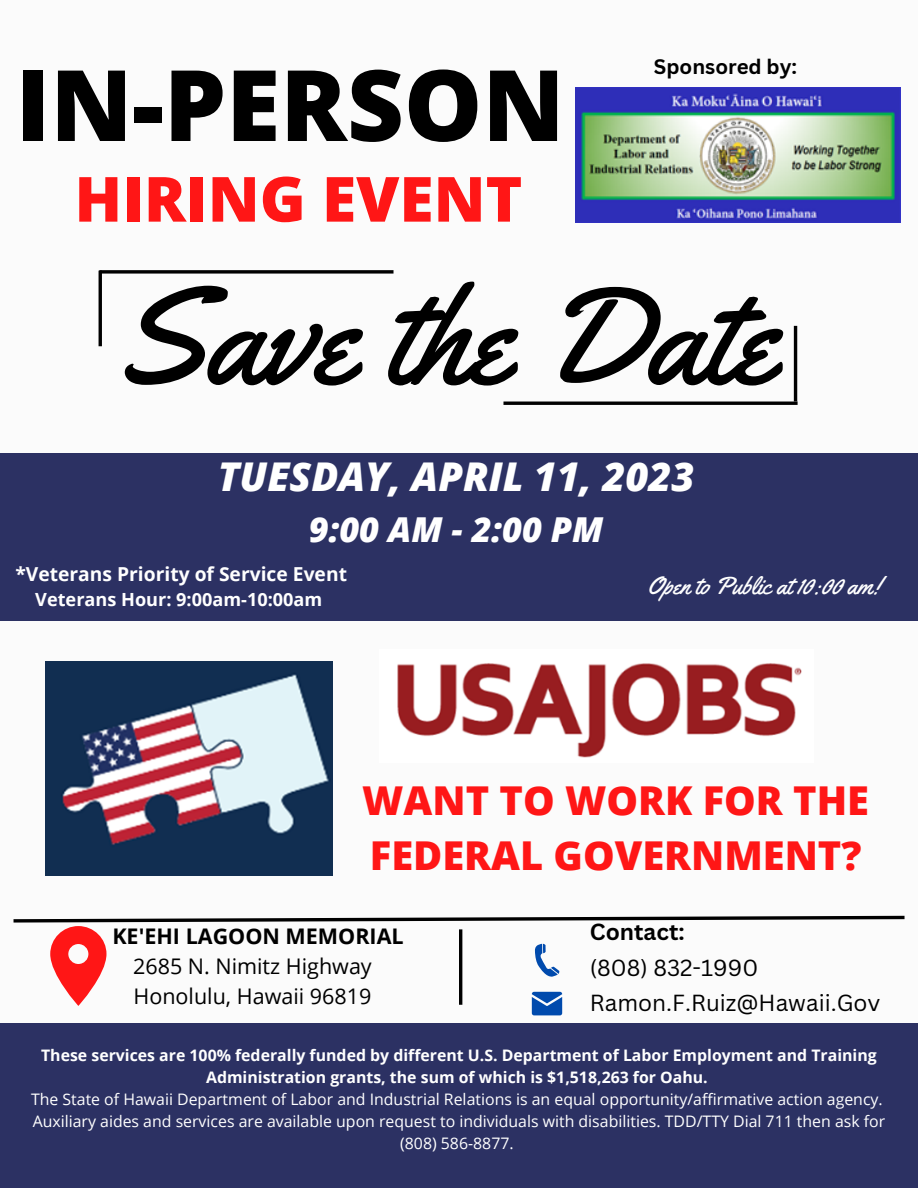
<style>
.page{position:relative;width:918px;height:1188px;background:#fbfbfb}
.page>*{position:absolute;margin:0;border:0;box-sizing:border-box;transform-origin:0 0}
.t1{font:137.1px "Yellowtail";color:#000}
.t2{font:800 98.55px "Open Sans";color:#000}
.t3{font:800 62.25px "Open Sans";color:#ff1616}
.t4{font:800 39.75px/55.2px "Open Sans";color:#ff1616}
.t5{font:italic 800 39.6px "Open Sans";color:#fff}
.t6{font:italic 800 34.35px "Open Sans";color:#fff}
.t7{font:24.6px "Yellowtail";color:#fff}
.t8{font:22.65px/35.7px "Canva Sans";color:#000}
.t9{font:700 22.65px "Canva Sans";color:#000}
.t10{font:21.6px/29.7px "Open Sans";color:#000}
.t11{font:700 21.6px "Open Sans";color:#000}
.t12{font:700 20.4px "Canva Sans";color:#000}
.t13{font:700 19.2px "Open Sans";color:#fff}
.t14{font:700 18.15px "Open Sans";color:#fff}
.t15{font:15.9px/22px "Open Sans";color:#fff;text-align:center}
.t16{font:700 15.9px/22px "Open Sans";color:#fff;text-align:center}
</style>
<div class="page">
<div style="left:0;top:1023px;width:918px;height:165px;background:#2c3163"></div>
<svg style="left:99px;top:270px;width:295px;height:4px"></svg>
<hr style="left:99px;top:271px;width:3px;height:75px;background:#000">
<hr style="left:503px;top:402px;width:295px;height:3px;background:#000">
<hr style="left:794px;top:326px;width:3px;height:76px;background:#000">
<div style="left:0;top:453px;width:918px;height:167px;background:#2c3163"></div>
<svg style="left:13px;top:915px;width:892px;height:100px"></svg>
<img style="left:45px;top:662px;width:287px;height:213px">
<img style="left:397px;top:663px;width:405px;height:95px">
<img style="left:575px;top:87px;width:325px;height:135px">
<h2 class="t2" style="left:16px;top:36px;width:550px">IN-PERSON</h2>
<h3 class="t3" style="left:74px;top:155px;width:449px">HIRING EVENT</h3>
<p class="t12" style="left:654px;top:52px;width:145px">Sponsored by:</p>
<h1 class="t1" style="left:115px;top:250px;width:663px">Save the Date</h1>
<h3 class="t5" style="left:218px;top:449px;width:478px">TUESDAY, APRIL 11, 2023</h3>
<h3 class="t6" style="left:309px;top:505px;width:296px">9:00 AM - 2:00 PM</h3>
<p class="t13" style="left:15px;top:561px;width:333px">*Veterans Priority of Service Event</p>
<p class="t14" style="left:35px;top:587px;width:289px">Veterans Hour: 9:00am-10:00am</p>
<h3 class="t7" style="left:648px;top:570px;width:234px">Open to Public at 10:00 am!</h3>
<h3 class="t4" style="left:362px;top:772px;width:508px">WANT TO WORK FOR THE<br>FEDERAL GOVERNMENT?</h3>
<h3 class="t11" style="left:112px;top:921px;width:293px">KE'EHI LAGOON MEMORIAL</h3>
<h3 class="t10" style="left:133px;top:951px;width:240px">2685 N. Nimitz Highway<br>Honolulu, Hawaii 96819</h3>
<h3 class="t9" style="left:590px;top:916px;width:96px">Contact:</h3>
<h3 class="t8" style="left:590px;top:949px;width:292px">(808) 832-1990<br>Ramon.F.Ruiz@Hawaii.Gov</h3>
<p class="t16" style="left:41px;top:1044px;width:837px">These services are 100% federally funded by different U.S. Department of Labor Employment and Training<br>Administration grants, the sum of which is $1,518,263 for Oahu.</p>
<p class="t15" style="left:31px;top:1088px;width:856px">The State of Hawaii Department of Labor and Industrial Relations is an equal opportunity/affirmative action agency.<br>Auxiliary aides and services are available upon request to individuals with disabilities. TDD/TTY Dial 711 then ask for (808) 586-8877.</p>
</div>
